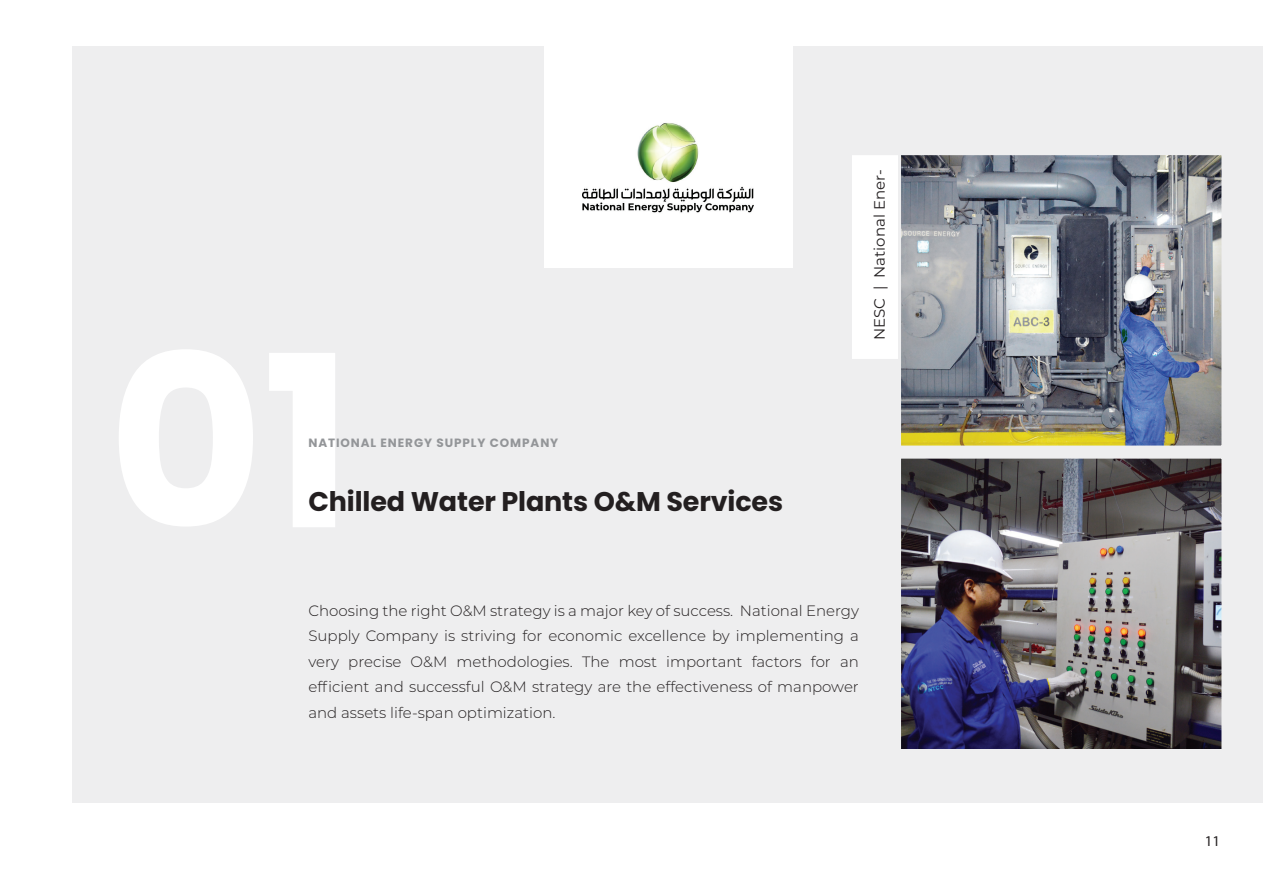
<style>
.page{position:relative;width:1263px;height:893px;background:#fff}
.page>*{position:absolute;margin:0;border:0;box-sizing:border-box;transform-origin:0 0}
.t1{font:700 27px "Poppins";letter-spacing:-.005em;color:#231f20}
.t2{font:300 15px/25.5px "Montserrat";color:#231f20;text-align:justify}
.t3{font:15px "Montserrat";color:#231f20}
.t4{font:15px "Myriad Pro";color:#231f20}
.t5{font:700 12px "Poppins";letter-spacing:.075em;color:#939598}
</style>
<div class="page">
<div style="left:72px;top:47px;width:1191px;height:756px;background:#eeeeef"></div>
<div style="left:849px;top:152px;width:56px;height:210px;background:#fff;border:3px solid #eeeeef"></div>
<div style="left:545px;top:13px;width:248px;height:255px;background:#fff"></div>
<img style="left:583px;top:123px;width:170px;height:90px">
<img style="left:902px;top:156px;width:318px;height:289px">
<div style="left:898px;top:152px;width:326px;height:297px;border:3px solid #eeeeef"></div>
<img style="left:902px;top:460px;width:318px;height:288px">
<div style="left:898px;top:456px;width:326px;height:296px;border:3px solid #eeeeef"></div>
<p class="t3" style="left:869px;top:340px;width:172px;rotate:-90deg">NESC | National Ener-</p>
<p class="t5" style="left:308px;top:436px;width:251px">NATIONAL ENERGY SUPPLY COMPANY</p>
<h1 class="t1" style="left:308px;top:486px;width:476px">Chilled Water Plants O&amp;M Services</h1>
<p class="t2" style="left:308px;top:597px;width:552px">Choosing the right O&amp;M strategy is a major key of success. National Energy Supply Company is striving for economic excellence by implementing a very precise O&amp;M methodologies. The most important factors for an efficient and successful O&amp;M strategy are the effectiveness of manpower and assets life-span optimization.</p>
<p class="t4" style="left:1205px;top:832px;width:17px">11</p>
</div>
